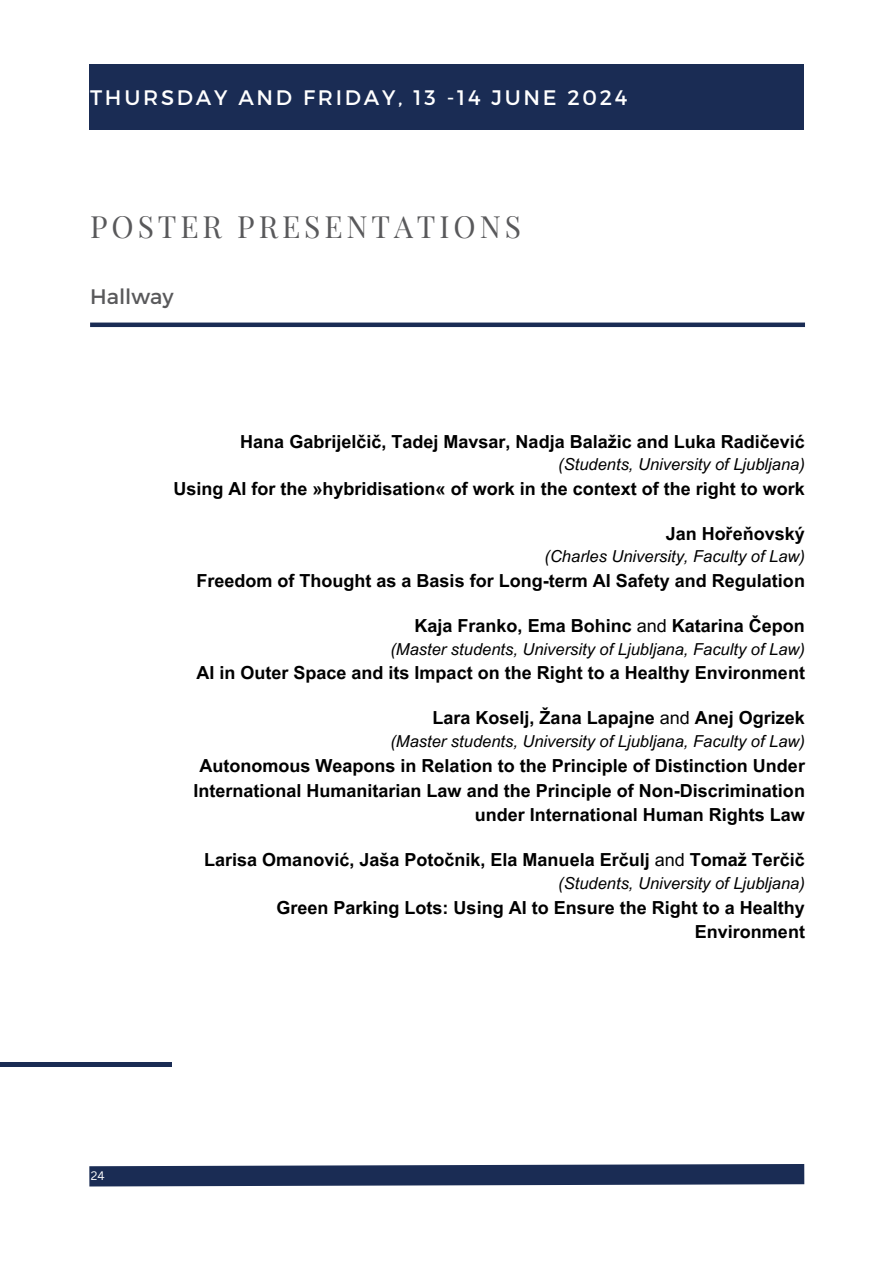
<style>
.page{position:relative;width:894px;height:1264px;background:#fff}
.page>*{position:absolute;margin:0;border:0;box-sizing:border-box;transform-origin:0 0}
.t1{font:30px "Playfair Display";letter-spacing:.13em;color:#59595b}
.t2{font:21px "Montserrat";letter-spacing:.13em;color:#fff}
.t3{font:21px "Montserrat";color:#59595b}
.t4{font:700 18px/24.8px "Arial MT Pro";color:#000;text-align:right}
.t5{font:italic 16.5px "Arial MT Pro";color:#000}
.t6{font:12px "Canva Sans";color:#fff}
.s1{font-weight:400}
</style>
<div class="page">
<div style="left:89px;top:64px;width:715px;height:66px;background:#1a2c54"></div>
<hr style="left:0;top:1062px;width:171px;height:4px;background:#1a2c54">
<div style="left:90px;top:322px;width:714px;height:5px;background:#1a2c54"></div>
<svg style="left:89px;top:1164px;width:716px;height:23px"></svg>
<p class="t2" style="left:90px;top:83px;width:539px">THURSDAY AND FRIDAY, 13 -14 JUNE 2024</p>
<h2 class="t1" style="left:90px;top:205px;width:432px">POSTER PRESENTATIONS</h2>
<p class="t3" style="left:90px;top:283px;width:85px">Hallway</p>
<h1 class="t4" style="left:240px;top:431px;width:566px">Hana Gabrijelčič, Tadej Mavsar, Nadja Balažic and Luka Radičević</h1>
<h3 class="t5" style="left:558px;top:458px;width:248px">(Students, University of Ljubljana)</h3>
<p class="t4" style="left:173px;top:478px;width:633px">Using AI for the »hybridisation« of work in the context of the right to work</p>
<p class="t4" style="left:665px;top:523px;width:141px">Jan Hořeňovský</p>
<p class="t5" style="left:544px;top:550px;width:262px">(Charles University, Faculty of Law)</p>
<p class="t4" style="left:196px;top:570px;width:610px">Freedom of Thought as a Basis for Long-term AI Safety and Regulation</p>
<p class="t4" style="left:414px;top:615px;width:392px">Kaja Franko, Ema Bohinc <span class="s1">and</span> Katarina Čepon</p>
<p class="t5" style="left:390px;top:642px;width:416px">(Master students, University of Ljubljana, Faculty of Law)</p>
<p class="t4" style="left:196px;top:663px;width:610px">AI in Outer Space and its Impact on the Right to a Healthy Environment</p>
<p class="t4" style="left:432px;top:708px;width:374px">Lara Koselj, Žana Lapajne <span class="s1">and</span> Anej Ogrizek</p>
<p class="t5" style="left:390px;top:735px;width:416px">(Master students, University of Ljubljana, Faculty of Law)</p>
<p class="t4" style="left:193px;top:755px;width:613px">Autonomous Weapons in Relation to the Principle of Distinction Under<br>International Humanitarian Law and the Principle of Non-Discrimination under International Human Rights Law</p>
<p class="t4" style="left:204px;top:849px;width:602px">Larisa Omanović, Jaša Potočnik, Ela Manuela Erčulj <span class="s1">and</span> Tomaž Terčič</p>
<p class="t5" style="left:558px;top:876px;width:248px">(Students, University of Ljubljana)</p>
<p class="t4" style="left:276px;top:897px;width:530px">Green Parking Lots: Using AI to Ensure the Right to a Healthy<br>Environment</p>
<p class="t6" style="left:91px;top:1167px;width:15px">24</p>
</div>
